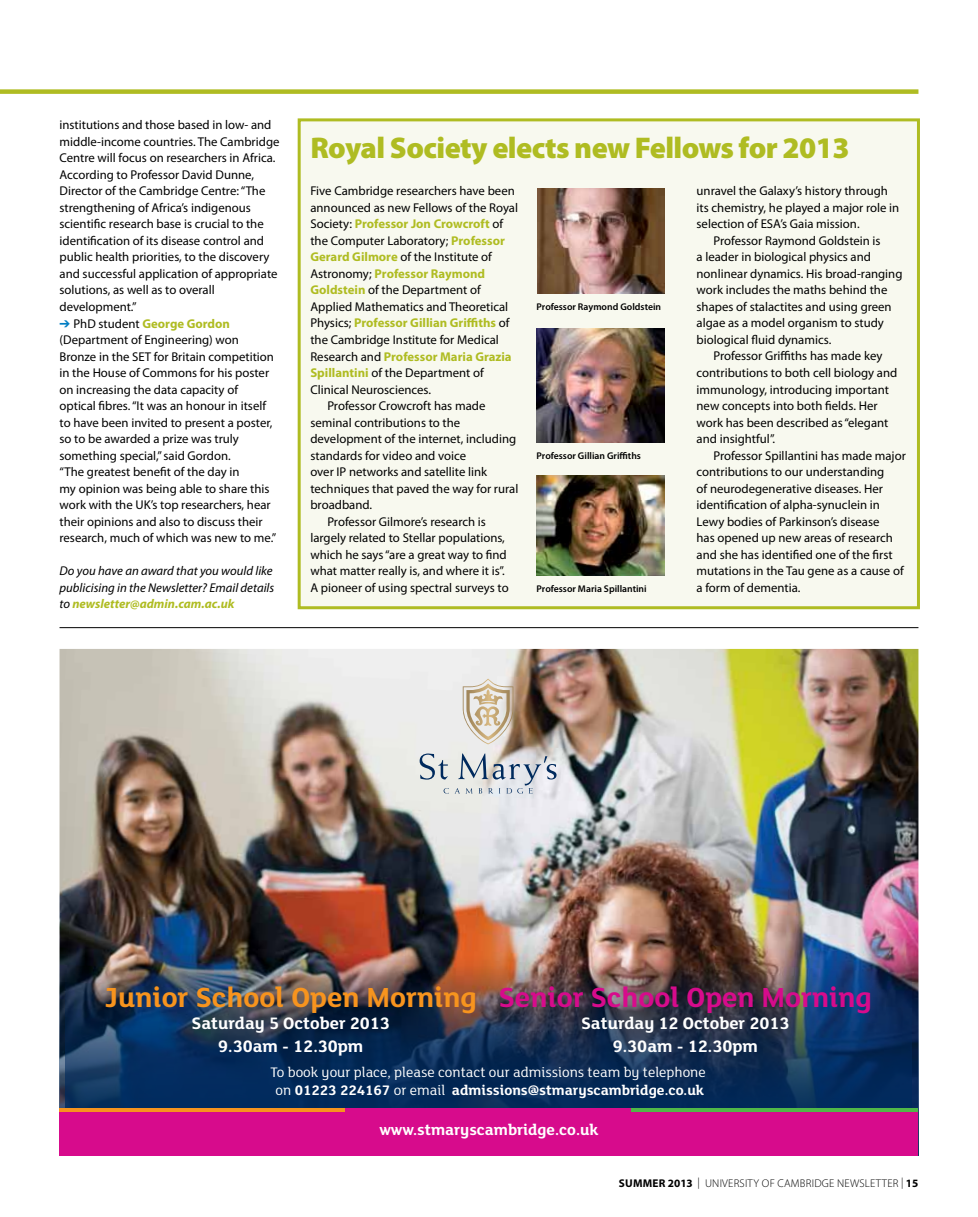
<style>
.page{position:relative;width:978px;height:1217px;background:#fff}
.page>*{position:absolute;margin:0;border:0;box-sizing:border-box;transform-origin:0 0}
.t1{font:900 30px "Myriad Pro";letter-spacing:-.02em;color:#afbc22}
.t2{font:700 30px "FS Lola";color:#f7941e}
.t3{font:700 30px "FS Lola";color:#d70b8c}
.t4{font:700 18px/22.5px "FS Lola";color:#fff;text-align:center}
.t5{font:700 16.5px "FS Lola";color:#fff}
.t6{font:15px/18px "FS Lola";color:#fff;text-align:center}
.t7{font:12.75px/16.5px "Myriad Pro";color:#000}
.t8{font:700 12.75px "Myriad Pro";color:#afbc22}
.t9{font:italic 12.75px/16.5px "Myriad Pro";color:#000}
.t10{font:300 11.25px "Myriad Pro";letter-spacing:.02em;color:#000}
.t11{font:700 11.25px "Myriad Pro";color:#000}
.t12{font:600 9.75px "Myriad Pro";color:#000}
.s1{color:#007dc3}
.s2{font-weight:700;color:#afbc22}
.s3{font-weight:400;color:#000}
.s4{font-weight:700}
.s5{font-weight:300}
</style>
<div class="page">
<div style="left:298px;top:118px;width:622px;height:491px;background:#f8f9ef;border:3px solid #afbc22"></div>
<div style="left:0;top:89px;width:918px;height:5px;background:#afbc22"></div>
<img style="left:60px;top:648px;width:858px;height:308px">
<img style="left:60px;top:956px;width:858px;height:152px">
<div style="left:60px;top:1109px;width:858px;height:45px;background:#d70b8c"></div>
<hr style="left:60px;top:1108px;width:286px;height:3px;background:#f7941e">
<hr style="left:346px;top:1108px;width:286px;height:3px;background:#d70b8c">
<hr style="left:632px;top:1108px;width:286px;height:3px;background:#50b848">
<svg style="left:420px;top:753px;width:137px;height:40px;background:#c7ccd2"></svg>
<svg style="left:463px;top:678px;width:50px;height:66px;background:#d8cdbc"></svg>
<hr style="left:60px;top:627px;width:858px;height:1px;background:#000">
<img style="left:537px;top:476px;width:127px;height:99px">
<img style="left:537px;top:328px;width:127px;height:114px">
<img style="left:537px;top:189px;width:127px;height:104px">
<p class="t7" style="left:60px;top:117px;width:221px">institutions and those based in low- and middle-income countries. The Cambridge Centre will focus on researchers in Africa.<br>According to Professor David Dunne, Director of the Cambridge Centre: “The strengthening of Africa’s indigenous scientific research base is crucial to the identification of its disease control and public health priorities, to the discovery and successful application of appropriate solutions, as well as to overall development.”</p>
<p class="t7" style="left:60px;top:315px;width:218px"><span class="s1">➔</span> PhD student <span class="s2">George Gordon </span>(Department of Engineering) won Bronze in the SET for Britain competition in the House of Commons for his poster on increasing the data capacity of optical fibres. “It was an honour in itself to have been invited to present a poster, so to be awarded a prize was truly something special,” said Gordon.<br>“The greatest benefit of the day in<br>my opinion was being able to share this work with the UK’s top researchers, hear their opinions and also to discuss their research, much of which was new to me.”</p>
<p class="t9" style="left:60px;top:562px;width:216px">Do you have an award that you would like publicising in the Newsletter? Email details to <span class="s2">newsletter@admin.cam.ac.uk</span></p>
<h1 class="t1" style="left:310px;top:128px;width:541px">Royal Society elects new Fellows for 2013</h1>
<p class="t7" style="left:310px;top:183px;width:206px">Five Cambridge researchers have been</p>
<p class="t7" style="left:310px;top:199px;width:209px">announced as new Fellows of the Royal</p>
<p class="t8" style="left:310px;top:216px;width:194px"><span class="s3">Society:</span> Professor Jon Crowcroft <span class="s3">of</span></p>
<p class="t7" style="left:310px;top:232px;width:196px">the Computer Laboratory; <span class="s2">Professor</span></p>
<p class="t7" style="left:310px;top:249px;width:183px"><span class="s2">Gerard Gilmore</span> of the Institute of</p>
<p class="t8" style="left:310px;top:265px;width:176px"><span class="s3">Astronomy;</span> Professor Raymond</p>
<p class="t7" style="left:310px;top:282px;width:172px"><span class="s2">Goldstein</span> of the Department of</p>
<p class="t7" style="left:310px;top:298px;width:199px">Applied Mathematics and Theoretical</p>
<p class="t8" style="left:310px;top:315px;width:201px"><span class="s3">Physics;</span> Professor Gillian Griffiths <span class="s3">of</span></p>
<p class="t7" style="left:310px;top:331px;width:190px">the Cambridge Institute for Medical</p>
<p class="t8" style="left:310px;top:348px;width:203px"><span class="s3">Research and</span> Professor Maria Grazia</p>
<p class="t7" style="left:310px;top:364px;width:175px"><span class="s2">Spillantini</span> of the Department of</p>
<p class="t7" style="left:310px;top:381px;width:122px">Clinical Neurosciences.</p>
<p class="t7" style="left:327px;top:397px;width:159px">Professor Crowcroft has made</p>
<p class="t7" style="left:310px;top:414px;width:151px">seminal contributions to the</p>
<p class="t7" style="left:310px;top:430px;width:207px">development of the internet, including</p>
<p class="t7" style="left:310px;top:447px;width:157px">standards for video and voice</p>
<p class="t7" style="left:310px;top:463px;width:178px">over IP networks and satellite link</p>
<p class="t7" style="left:310px;top:480px;width:209px">techniques that paved the way for rural</p>
<p class="t7" style="left:310px;top:496px;width:63px">broadband.</p>
<p class="t7" style="left:327px;top:513px;width:160px">Professor Gilmore’s research is</p>
<p class="t7" style="left:310px;top:529px;width:196px">largely related to Stellar populations,</p>
<p class="t7" style="left:310px;top:546px;width:198px">which he says “are a great way to find</p>
<p class="t7" style="left:310px;top:562px;width:196px">what matter really is, and where it is”.</p>
<p class="t7" style="left:310px;top:578px;width:200px">A pioneer of using spectral surveys to</p>
<p class="t12" style="left:537px;top:300px;width:126px">Professor Raymond Goldstein</p>
<p class="t12" style="left:537px;top:449px;width:106px">Professor Gillian Griffiths</p>
<p class="t12" style="left:537px;top:582px;width:112px">Professor Maria Spillantini</p>
<p class="t7" style="left:697px;top:182px;width:204px">unravel the Galaxy’s history through its chemistry, he played a major role in selection of ESA’s Gaia mission.</p>
<p class="t7" style="left:714px;top:232px;width:169px">Professor Raymond Goldstein is</p>
<p class="t7" style="left:697px;top:248px;width:176px">a leader in biological physics and</p>
<p class="t7" style="left:697px;top:265px;width:207px">nonlinear dynamics. His broad-ranging</p>
<p class="t7" style="left:697px;top:281px;width:192px">work includes the maths behind the</p>
<p class="t7" style="left:697px;top:298px;width:197px">shapes of stalactites and using green</p>
<p class="t7" style="left:697px;top:314px;width:189px">algae as a model organism to study</p>
<p class="t7" style="left:697px;top:331px;width:136px">biological fluid dynamics.</p>
<p class="t7" style="left:714px;top:347px;width:170px">Professor Griffiths has made key</p>
<p class="t7" style="left:697px;top:364px;width:202px">contributions to both cell biology and</p>
<p class="t7" style="left:697px;top:380px;width:194px">immunology, introducing important</p>
<p class="t7" style="left:697px;top:397px;width:182px">new concepts into both fields. Her</p>
<p class="t7" style="left:697px;top:413px;width:193px">work has been described as “elegant</p>
<p class="t7" style="left:697px;top:430px;width:80px">and insightful”.</p>
<p class="t7" style="left:714px;top:446px;width:194px">Professor Spillantini has made major</p>
<p class="t7" style="left:697px;top:463px;width:189px">contributions to our understanding</p>
<p class="t7" style="left:697px;top:479px;width:188px">of neurodegenerative diseases. Her</p>
<p class="t7" style="left:697px;top:496px;width:185px">identification of alpha-synuclein in</p>
<p class="t7" style="left:697px;top:512px;width:184px">Lewy bodies of Parkinson’s disease</p>
<p class="t7" style="left:697px;top:529px;width:198px">has opened up new areas of research</p>
<p class="t7" style="left:697px;top:545px;width:198px">and she has identified one of the first</p>
<p class="t7" style="left:697px;top:562px;width:209px">mutations in the Tau gene as a cause of</p>
<p class="t7" style="left:697px;top:578px;width:106px">a form of dementia.</p>
<h1 class="t2" style="left:105px;top:979px;width:374px">Junior School Open Morning</h1>
<h2 class="t4" style="left:192px;top:1012px;width:200px">Saturday 5 October 2013<br>9.30am - 12.30pm</h2>
<h1 class="t3" style="left:499px;top:979px;width:375px">Senior School Open Morning</h1>
<h2 class="t4" style="left:581px;top:1012px;width:210px">Saturday 12 October 2013<br>9.30am - 12.30pm</h2>
<p class="t6" style="left:270px;top:1063px;width:437px">To book your place, please contact our admissions team by telephone on <span class="s4">01223 224167</span> or email <span class="s4">admissions@stmaryscambridge.co.uk</span></p>
<p class="t5" style="left:379px;top:1119px;width:221px">www.stmaryscambridge.co.uk</p>
<p class="t10" style="left:619px;top:1176px;width:258px"><span class="s4">SUMMER 2013</span> | UNIVERSITY OF CAMBRIDGE NEWSLETTER</p>
<p class="t11" style="left:901px;top:1175px;width:19px"><span class="s5">|</span>15</p>
</div>
